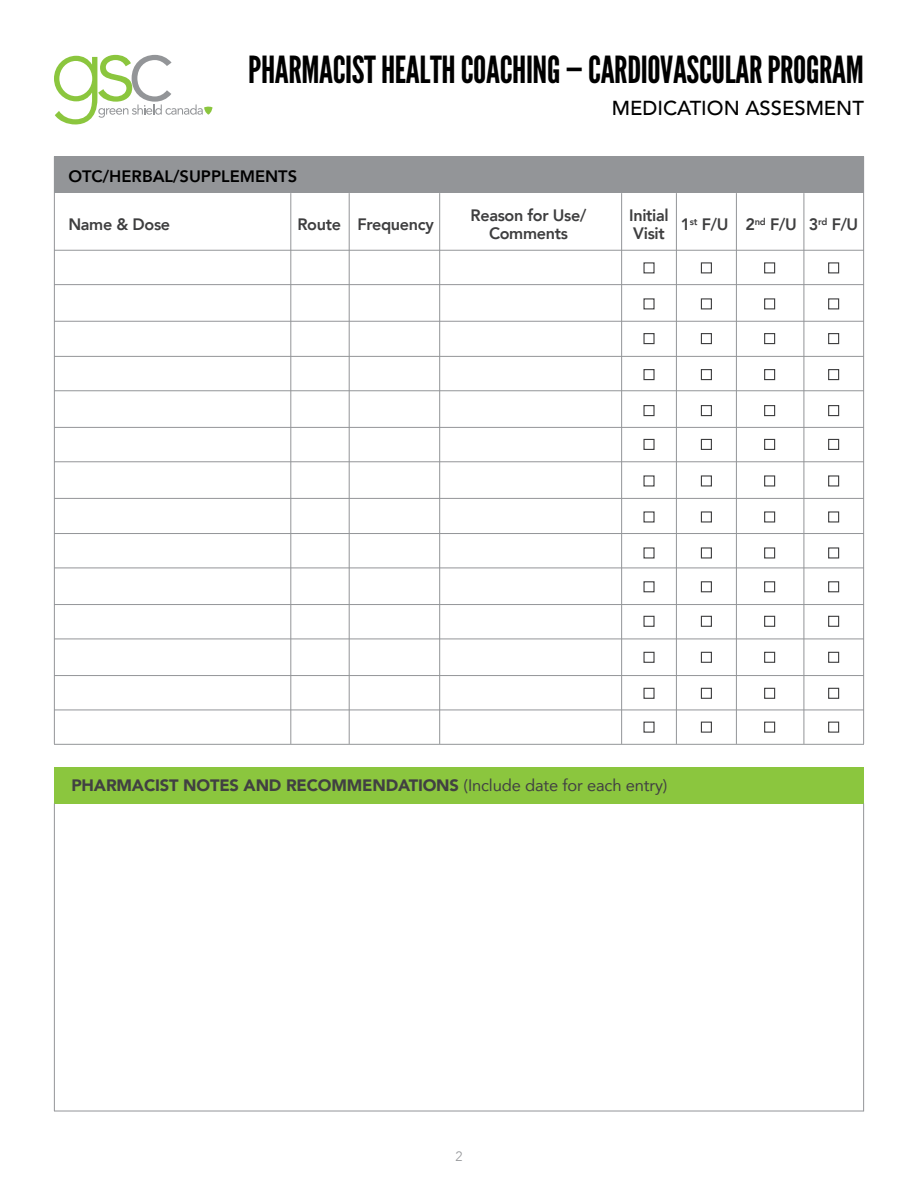
<style>
.page{position:relative;width:918px;height:1188px;background:#fff}
.page>*{position:absolute;margin:0;border:0;box-sizing:border-box;transform-origin:0 0}
.t1{font:37.35px "League Gothic";letter-spacing:-.01em;color:#000}
.t2{font:500 20.25px "Avenir";color:#000}
.t3{font:800 16.5px/18px "Avenir";letter-spacing:-.02em;color:#3e3e3f;text-align:center}
.t4{font:900 16.5px "Avenir";letter-spacing:-.01em;color:#414042}
.t5{font:800 16.5px "Avenir";color:#000}
.t6{font:300 13.5px "Avenir";color:#939598}
.s1{font-weight:400}
</style>
<div class="page">
<hr style="left:54px;top:156px;width:1px;height:588px;background:#939598">
<hr style="left:863px;top:156px;width:1px;height:588px;background:#939598">
<hr style="left:54px;top:250px;width:810px;height:1px;background:#939598">
<hr style="left:54px;top:284px;width:810px;height:1px;background:#939598">
<hr style="left:54px;top:321px;width:810px;height:1px;background:#939598">
<hr style="left:54px;top:356px;width:810px;height:1px;background:#939598">
<hr style="left:54px;top:390px;width:810px;height:1px;background:#939598">
<hr style="left:54px;top:427px;width:810px;height:1px;background:#939598">
<hr style="left:54px;top:461px;width:810px;height:1px;background:#939598">
<hr style="left:54px;top:498px;width:810px;height:1px;background:#939598">
<hr style="left:54px;top:533px;width:810px;height:1px;background:#939598">
<hr style="left:54px;top:568px;width:810px;height:1px;background:#939598">
<hr style="left:54px;top:604px;width:810px;height:1px;background:#939598">
<hr style="left:54px;top:639px;width:810px;height:1px;background:#939598">
<hr style="left:54px;top:675px;width:810px;height:1px;background:#939598">
<hr style="left:54px;top:710px;width:810px;height:1px;background:#939598">
<hr style="left:54px;top:744px;width:810px;height:1px;background:#939598">
<div style="left:54px;top:156px;width:810px;height:37px;background:#939598"></div>
<hr style="left:290px;top:193px;width:1px;height:551px;background:#939598">
<hr style="left:349px;top:193px;width:1px;height:551px;background:#939598">
<hr style="left:439px;top:193px;width:1px;height:551px;background:#939598">
<hr style="left:621px;top:193px;width:1px;height:551px;background:#939598">
<hr style="left:676px;top:193px;width:1px;height:551px;background:#939598">
<hr style="left:736px;top:193px;width:1px;height:551px;background:#939598">
<hr style="left:804px;top:193px;width:1px;height:551px;background:#939598">
<svg style="left:643px;top:262px;width:197px;height:471px"></svg>
<svg style="left:54px;top:55px;width:159px;height:69px"></svg>
<div style="left:54px;top:767px;width:810px;height:36px;background:#8bc63e"></div>
<hr style="left:54px;top:1111px;width:810px;height:1px;background:#939598">
<hr style="left:54px;top:803px;width:1px;height:308px;background:#939598">
<hr style="left:863px;top:803px;width:1px;height:308px;background:#939598">
<h1 class="t1" style="left:248px;top:48px;width:617px">PHARMACIST HEALTH COACHING — CARDIOVASCULAR PROGRAM</h1>
<p class="t2" style="left:612px;top:90px;width:254px">MEDICATION ASSESMENT</p>
<h2 class="t5" style="left:68px;top:163px;width:230px">OTC/HERBAL/SUPPLEMENTS</h2>
<p class="t3" style="left:68px;top:216px;width:103px">Name &amp; Dose</p>
<p class="t3" style="left:297px;top:216px;width:45px">Route</p>
<p class="t3" style="left:358px;top:216px;width:78px">Frequency</p>
<p class="t3" style="left:471px;top:207px;width:117px">Reason for Use/<br>Comments</p>
<p class="t3" style="left:629px;top:207px;width:41px;text-align:left">Initial<br>Visit</p>
<p class="t3" style="left:681px;top:216px;width:49px">1<sup>st</sup> F/U</p>
<p class="t3" style="left:746px;top:216px;width:53px">2<sup>nd</sup> F/U</p>
<p class="t3" style="left:809px;top:216px;width:51px">3<sup>rd</sup> F/U</p>
<h1 class="t4" style="left:71px;top:771px;width:598px">PHARMACIST NOTES AND RECOMMENDATIONS <span class="s1">(Include date for each entry)</span></h1>
<p class="t6" style="left:455px;top:1148px;width:9px">2</p>
</div>
